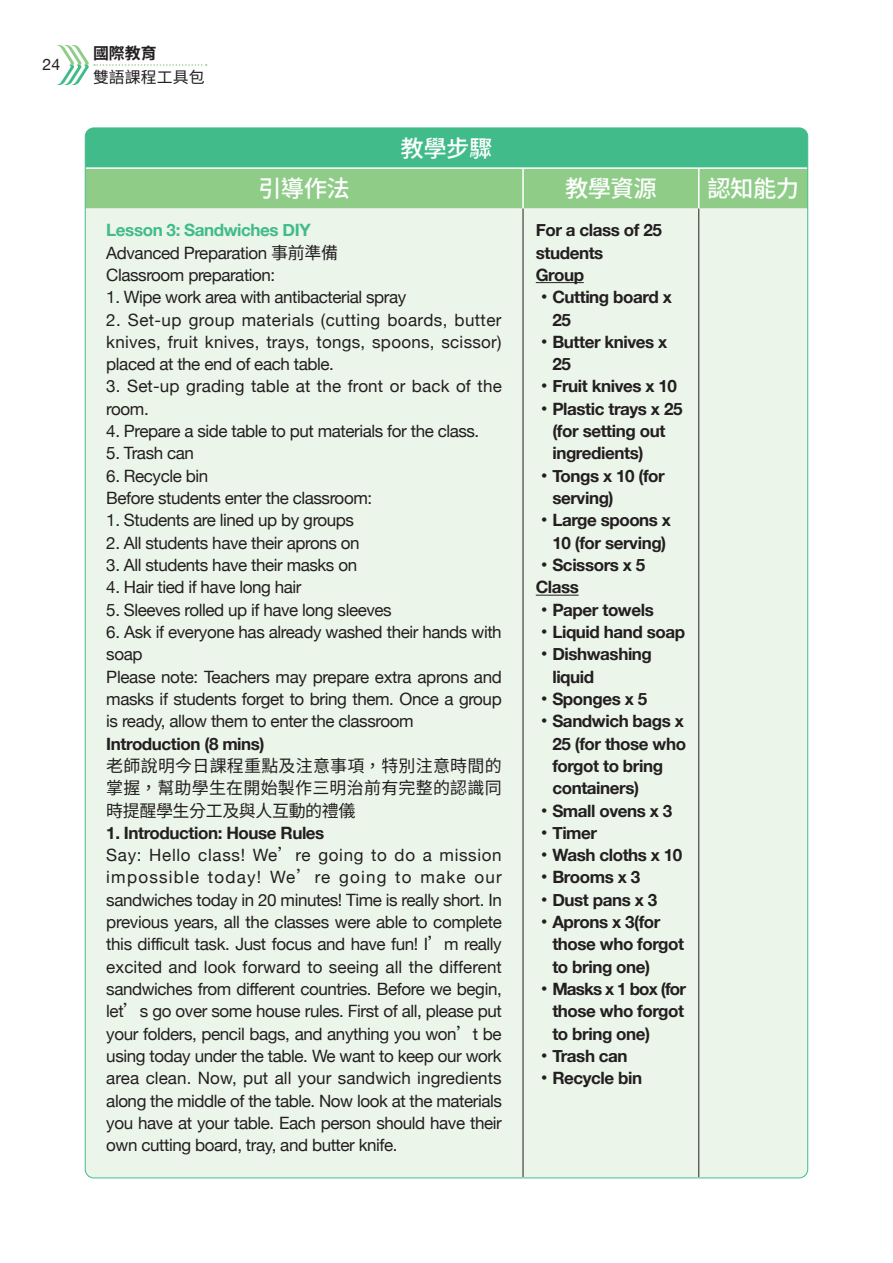
<style>
.page{position:relative;width:893px;height:1263px;background:#fff}
.page>*{position:absolute;margin:0;border:0;box-sizing:border-box;transform-origin:0 0}
.t1{font:500 23.4px "Noto Sans CJ Ktc";letter-spacing:-.025em;color:#fff}
.t2{font:16.95px/22.4px "Helvetica Neue";letter-spacing:-.025em;color:#231f20}
.t3{font:700 16.95px "Helvetica Neue";letter-spacing:-.025em;color:#231f20}
.t4{font:16.95px/22.4px "Helvetica Neue";letter-spacing:.01em;color:#231f20}
.t5{font:700 16.95px "Helvetica Neue";letter-spacing:-.05em;color:#231f20}
.t6{font:15.9px "Noto Sans CJ Ktc";color:#231f20}
.t7{font:700 15.9px "Noto Sans CJ Ktc";color:#231f20}
.t8{font:15.9px "Helvetica Neue";color:#231f20}
.s1{font-weight:700;color:#41bb8a}
.s2{font-family:"Noto Sans CJ Ktc"}
.s3{font-weight:700}
</style>
<div class="page">
<svg style="left:57px;top:45px;width:150px;height:40px"></svg>
<div style="left:85px;top:128px;width:723px;height:40px;background:#41bb8a"></div>
<div style="left:87px;top:169px;width:719px;height:40px;background:#8fcc88"></div>
<div style="left:85px;top:209px;width:723px;height:968px;background:#ebf5ea"></div>
<hr style="left:85px;top:167px;width:438px;height:2px;background:#fff">
<hr style="left:523px;top:167px;width:176px;height:2px;background:#fff">
<hr style="left:522px;top:169px;width:2px;height:40px;background:#fff">
<hr style="left:699px;top:167px;width:109px;height:2px;background:#fff">
<hr style="left:698px;top:169px;width:1px;height:40px;background:#fff">
<hr style="left:523px;top:209px;width:1px;height:968px;background:#231f20">
<hr style="left:698px;top:209px;width:1px;height:968px;background:#231f20">
<hr style="left:536px;top:282px;width:48px;height:1px;background:#231f20">
<hr style="left:536px;top:595px;width:43px;height:1px;background:#231f20">
<p class="t8" style="left:43px;top:53px;width:19px">24</p>
<p class="t7" style="left:93px;top:45px;width:65px">國際教育</p>
<p class="t6" style="left:93px;top:68px;width:113px">雙語課程工具包</p>
<p class="t1" style="left:401px;top:135px;width:93px">教學步驟</p>
<p class="t1" style="left:258px;top:175px;width:93px">引導作法</p>
<p class="t1" style="left:565px;top:175px;width:93px">教學資源</p>
<p class="t1" style="left:707px;top:175px;width:93px">認知能力</p>
<p class="t2" style="left:106px;top:220px;width:233px"><span class="s1">Lesson 3: Sandwiches DIY<br></span>Advanced Preparation <span class="s2">事前準備<br></span>Classroom preparation:</p>
<p class="t2" style="left:106px;top:287px;width:302px">1. Wipe work area with antibacterial spray</p>
<p class="t2" style="left:106px;top:309px;width:397px;text-align:justify">2. Set-up group materials (cutting boards, butter knives, fruit knives, trays, tongs, spoons, scissor) placed at the end of each table.</p>
<p class="t4" style="left:106px;top:376px;width:397px">3. Set-up grading table at the front or back of the room.</p>
<p class="t2" style="left:106px;top:421px;width:375px">4. Prepare a side table to put materials for the class.</p>
<p class="t2" style="left:106px;top:443px;width:89px">5. Trash can</p>
<p class="t2" style="left:106px;top:465px;width:267px">6. Recycle bin<br>Before students enter the classroom:</p>
<p class="t2" style="left:106px;top:510px;width:249px">1. Students are lined up by groups</p>
<p class="t2" style="left:106px;top:532px;width:255px">2. All students have their aprons on</p>
<p class="t2" style="left:106px;top:555px;width:252px">3. All students have their masks on</p>
<p class="t2" style="left:106px;top:577px;width:197px">4. Hair tied if have long hair</p>
<p class="t2" style="left:106px;top:599px;width:287px">5. Sleeves rolled up if have long sleeves</p>
<p class="t2" style="left:106px;top:622px;width:397px">6. Ask if everyone has already washed their hands with soap<br>Please note: Teachers may prepare extra aprons and masks if students forget to bring them. Once a group is ready, allow them to enter the classroom<br><span class="s3">Introduction (8 mins)<br></span><span class="s2">老師說明今日課程重點及注意事項，特別注意時間的掌握，幫助學生在開始製作三明治前有完整的認識同時提醒學生分工及與人互動的禮儀</span></p>
<p class="t2" style="left:106px;top:823px;width:397px"><span class="s3">1. Introduction: House Rules<br></span>Say: Hello class! We<span class="s2">’</span>re going to do a mission impossible today! We<span class="s2">’</span>re going to make our sandwiches today in 20 minutes! Time is really short. In previous years, all the classes were able to complete this difficult task. Just focus and have fun! I<span class="s2">’</span>m really excited and look forward to seeing all the different sandwiches from different countries. Before we begin, let<span class="s2">’</span>s go over some house rules. First of all, please put your folders, pencil bags, and anything you won<span class="s2">’</span>t be using today under the table. We want to keep our work area clean. Now, put all your sandwich ingredients along the middle of the table. Now look at the materials you have at your table. Each person should have their own cutting board, tray, and butter knife.</p>
<p class="t3" style="left:536px;top:217px;width:128px">For a class of 25</p>
<p class="t3" style="left:536px;top:239px;width:69px">students</p>
<p class="t3" style="left:536px;top:262px;width:50px">Group</p>
<p class="t3" style="left:536px;top:284px;width:137px"><span class="s2">・</span> Cutting board x</p>
<p class="t3" style="left:552px;top:306px;width:20px">25</p>
<p class="t3" style="left:536px;top:328px;width:133px"><span class="s2">・</span> Butter knives x</p>
<p class="t3" style="left:552px;top:351px;width:20px">25</p>
<p class="t3" style="left:536px;top:373px;width:143px"><span class="s2">・</span> Fruit knives x 10</p>
<p class="t3" style="left:536px;top:395px;width:148px"><span class="s2">・</span> Plastic trays x 25</p>
<p class="t3" style="left:552px;top:418px;width:114px">(for setting out</p>
<p class="t3" style="left:552px;top:440px;width:93px">ingredients)</p>
<p class="t3" style="left:536px;top:462px;width:131px"><span class="s2">・</span> Tongs x 10 (for</p>
<p class="t3" style="left:552px;top:485px;width:63px">serving)</p>
<p class="t3" style="left:536px;top:507px;width:137px"><span class="s2">・</span> Large spoons x</p>
<p class="t3" style="left:552px;top:529px;width:115px">10 (for serving)</p>
<p class="t3" style="left:536px;top:552px;width:111px"><span class="s2">・</span> Scissors x 5</p>
<p class="t3" style="left:536px;top:574px;width:45px">Class</p>
<p class="t3" style="left:536px;top:596px;width:120px"><span class="s2">・</span> Paper towels</p>
<p class="t3" style="left:536px;top:619px;width:151px"><span class="s2">・</span> Liquid hand soap</p>
<p class="t3" style="left:536px;top:641px;width:118px"><span class="s2">・</span> Dishwashing</p>
<p class="t3" style="left:552px;top:663px;width:43px">liquid</p>
<p class="t3" style="left:536px;top:686px;width:113px"><span class="s2">・</span> Sponges x 5</p>
<p class="t3" style="left:536px;top:708px;width:150px"><span class="s2">・</span> Sandwich bags x</p>
<p class="t3" style="left:552px;top:730px;width:135px">25 (for those who</p>
<p class="t3" style="left:552px;top:752px;width:112px">forgot to bring</p>
<p class="t3" style="left:552px;top:775px;width:88px">containers)</p>
<p class="t3" style="left:536px;top:797px;width:138px"><span class="s2">・</span> Small ovens x 3</p>
<p class="t3" style="left:536px;top:819px;width:63px"><span class="s2">・</span> Timer</p>
<p class="t3" style="left:536px;top:842px;width:148px"><span class="s2">・</span> Wash cloths x 10</p>
<p class="t3" style="left:536px;top:864px;width:106px"><span class="s2">・</span> Brooms x 3</p>
<p class="t3" style="left:536px;top:886px;width:123px"><span class="s2">・</span> Dust pans x 3</p>
<p class="t3" style="left:536px;top:909px;width:126px"><span class="s2">・</span> Aprons x 3(for</p>
<p class="t3" style="left:552px;top:931px;width:133px">those who forgot</p>
<p class="t3" style="left:552px;top:953px;width:99px">to bring one)</p>
<p class="t5" style="left:536px;top:976px;width:152px"><span class="s2">・</span> Masks x 1 box (for</p>
<p class="t3" style="left:552px;top:998px;width:133px">those who forgot</p>
<p class="t3" style="left:552px;top:1020px;width:99px">to bring one)</p>
<p class="t3" style="left:536px;top:1043px;width:93px"><span class="s2">・</span> Trash can</p>
<p class="t3" style="left:536px;top:1065px;width:108px"><span class="s2">・</span> Recycle bin</p>
</div>
